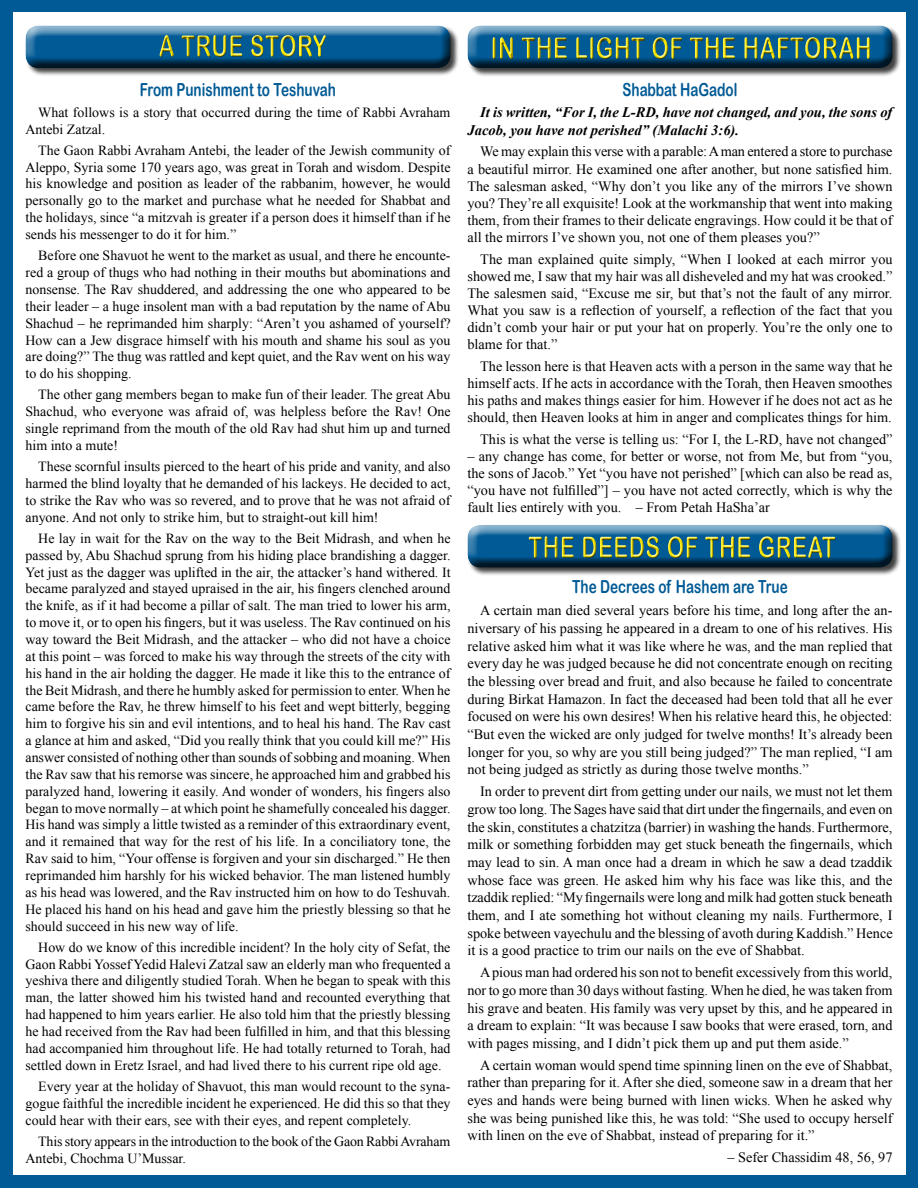
<style>
.page{position:relative;width:918px;height:1188px;background:#005a95}
.page>*{position:absolute;margin:0;border:0;box-sizing:border-box;transform-origin:0 0}
.t1{font:18px "Arial Rounded MT Bold";color:#005a95;scale:.75 1}
.t2{font:italic 700 14.55px/17.5px "Times New Roman";color:#000}
.t3{font:14.25px/17.7px "Times New Roman";color:#000;text-align:justify}
.t4{font:13.95px/16.8px "Times New Roman";color:#000;text-align:justify}
</style>
<div class="page">
<div style="left:13px;top:13px;width:892px;height:1162px;background:#fff"></div>
<div style="left:467px;top:524px;width:440px;height:58px;background:#000;opacity:.75"></div>
<div style="left:466px;top:524px;width:429px;height:45px;background:#000;opacity:.75"></div>
<div style="left:528px;top:536px;width:309px;height:24px;background:#000;opacity:.91"></div>
<div style="left:25px;top:25px;width:440px;height:63px;background:#000;opacity:.75"></div>
<div style="left:24px;top:19px;width:429px;height:51px;background:#000;opacity:.75"></div>
<div style="left:159px;top:34px;width:168px;height:24px;background:#000;opacity:.91"></div>
<div style="left:467px;top:25px;width:440px;height:58px;background:#000;opacity:.75"></div>
<div style="left:466px;top:25px;width:429px;height:45px;background:#000;opacity:.75"></div>
<div style="left:492px;top:37px;width:378px;height:24px;background:#000;opacity:.91"></div>
<p class="t1" style="left:140px;top:79px;width:263px">From Punishment to Teshuvah</p>
<p class="t4" style="left:26px;top:103px;width:427px;text-indent:13px">What follows is a story that occurred during the time of Rabbi Avraham<br>Antebi Zatzal.</p>
<p class="t4" style="left:26px;top:141px;width:427px;text-indent:13px">The Gaon Rabbi Avraham Antebi, the leader of the Jewish community of Aleppo, Syria some 170 years ago, was great in Torah and wisdom. Despite his knowledge and position as leader of the rabbanim, however, he would personally go to the market and purchase what he needed for Shabbat and the holidays, since “a mitzvah is greater if a person does it himself than if he sends his messenger to do it for him.”</p>
<p class="t4" style="left:26px;top:247px;width:427px;text-indent:13px">Before one Shavuot he went to the market as usual, and there he encounte&shy;red a group of thugs who had nothing in their mouths but abominations and nonsense. The Rav shuddered, and addressing the one who appeared to be their leader – a huge insolent man with a bad reputation by the name of Abu Shachud – he reprimanded him sharply: “Aren’t you ashamed of yourself?<br>How can a Jew disgrace himself with his mouth and shame his soul as you are doing?” The thug was rattled and kept quiet, and the Rav went on his way to do his shopping.</p>
<p class="t4" style="left:26px;top:386px;width:427px;text-indent:13px">The other gang members began to make fun of their leader. The great Abu Shachud, who everyone was afraid of, was helpless before the Rav! One single reprimand from the mouth of the old Rav had shut him up and turned him into a mute!</p>
<p class="t4" style="left:26px;top:458px;width:427px;text-indent:13px">These scornful insults pierced to the heart of his pride and vanity, and also harmed the blind loyalty that he demanded of his lackeys. He decided to act, to strike the Rav who was so revered, and to prove that he was not afraid of anyone. And not only to strike him, but to straight-out kill him!</p>
<p class="t4" style="left:26px;top:530px;width:427px;text-indent:13px">He lay in wait for the Rav on the way to the Beit Midrash, and when he passed by, Abu Shachud sprung from his hiding place brandishing a dagger.<br>Yet just as the dagger was uplifted in the air, the attacker’s hand withered. It became paralyzed and stayed upraised in the air, his fingers clenched around the knife, as if it had become a pillar of salt. The man tried to lower his arm, to move it, or to open his fingers, but it was useless. The Rav continued on his way toward the Beit Midrash, and the attacker – who did not have a choice at this point – was forced to make his way through the streets of the city with his hand in the air holding the dagger. He made it like this to the entrance of the Beit Midrash, and there he humbly asked for permission to enter. When he came before the Rav, he threw himself to his feet and wept bitterly, begging him to forgive his sin and evil intentions, and to heal his hand. The Rav cast a glance at him and asked, “Did you really think that you could kill me?” His answer consisted of nothing other than sounds of sobbing and moaning. When the Rav saw that his remorse was sincere, he approached him and grabbed his paralyzed hand, lowering it easily. And wonder of wonders, his fingers also began to move normally – at which point he shamefully concealed his dagger.<br>His hand was simply a little twisted as a reminder of this extraordinary event, and it remained that way for the rest of his life. In a conciliatory tone, the Rav said to him, “Your offense is forgiven and your sin discharged.” He then reprimanded him harshly for his wicked behavior. The man listened humbly as his head was lowered, and the Rav instructed him on how to do Teshuvah.<br>He placed his hand on his head and gave him the priestly blessing so that he should succeed in his new way of life.</p>
<p class="t4" style="left:26px;top:938px;width:427px;text-indent:13px">How do we know of this incredible incident? In the holy city of Sefat, the Gaon Rabbi Yossef Yedid Halevi Zatzal saw an elderly man who frequented a yeshiva there and diligently studied Torah. When he began to speak with this man, the latter showed him his twisted hand and recounted everything that had happened to him years earlier. He also told him that the priestly blessing he had received from the Rav had been fulfilled in him, and that this blessing had accompanied him throughout life. He had totally returned to Torah, had settled down in Eretz Israel, and had lived there to his current ripe old age.</p>
<p class="t4" style="left:26px;top:1078px;width:427px;text-indent:13px">Every year at the holiday of Shavuot, this man would recount to the syna&shy;gogue faithful the incredible incident he experienced. He did this so that they could hear with their ears, see with their eyes, and repent completely.</p>
<p class="t4" style="left:26px;top:1133px;width:426px;text-indent:13px">This story appears in the introduction to the book of the Gaon Rabbi Avraham<br>Antebi, Chochma U’Mussar.</p>
<p class="t1" style="left:623px;top:79px;width:155px">Shabbat HaGadol</p>
<p class="t2" style="left:468px;top:103px;width:426px;text-indent:13px">It is written, “For I, the L-RD, have not changed, and you, the sons of<br>Jacob, you have not perished” (Malachi 3:6).</p>
<p class="t3" style="left:468px;top:143px;width:427px;line-height:17.1px;text-indent:13px">We may explain this verse with a parable: A man entered a store to purchase a beautiful mirror. He examined one after another, but none satisfied him.<br>The salesman asked, “Why don’t you like any of the mirrors I’ve shown you? They’re all exquisite! Look at the workmanship that went into making them, from their frames to their delicate engravings. How could it be that of all the mirrors I’ve shown you, not one of them pleases you?”</p>
<p class="t3" style="left:468px;top:250px;width:427px;line-height:17.1px;text-indent:13px">The man explained quite simply, “When I looked at each mirror you showed me, I saw that my hair was all disheveled and my hat was crooked.” The salesmen said, “Excuse me sir, but that’s not the fault of any mirror.<br>What you saw is a reflection of yourself, a reflection of the fact that you didn’t comb your hair or put your hat on properly. You’re the only one to blame for that.”</p>
<p class="t3" style="left:468px;top:357px;width:427px;line-height:17.1px;text-indent:13px">The lesson here is that Heaven acts with a person in the same way that he himself acts. If he acts in accordance with the Torah, then Heaven smoothes his paths and makes things easier for him. However if he does not act as he should, then Heaven looks at him in anger and complicates things for him.</p>
<p class="t3" style="left:480px;top:430px;width:414px">This is what the verse is telling us: “For I, the L-RD, have not changed”</p>
<p class="t3" style="left:468px;top:447px;width:427px;line-height:17.1px">– any change has come, for better or worse, not from Me, but from “you, the sons of Jacob.” Yet “you have not perished” [which can also be read as, “you have not fulfilled”] – you have not acted correctly, which is why the fault lies entirely with you. – From Petah HaSha’ar</p>
<p class="t1" style="left:572px;top:576px;width:289px">The Decrees of Hashem are True</p>
<p class="t3" style="left:468px;top:601px;width:427px;text-indent:13px">A certain man died several years before his time, and long after the an&shy;niversary of his passing he appeared in a dream to one of his relatives. His relative asked him what it was like where he was, and the man replied that every day he was judged because he did not concentrate enough on reciting the blessing over bread and fruit, and also because he failed to concentrate during Birkat Hamazon. In fact the deceased had been told that all he ever focused on were his own desires! When his relative heard this, he objected: “But even the wicked are only judged for twelve months! It’s already been longer for you, so why are you still being judged?” The man replied, “I am not being judged as strictly as during those twelve months.”</p>
<p class="t3" style="left:468px;top:782px;width:427px;text-indent:13px">In order to prevent dirt from getting under our nails, we must not let them grow too long. The Sages have said that dirt under the fingernails, and even on the skin, constitutes a chatzitza (barrier) in washing the hands. Furthermore, milk or something forbidden may get stuck beneath the fingernails, which may lead to sin. A man once had a dream in which he saw a dead tzaddik whose face was green. He asked him why his face was like this, and the tzaddik replied: “My fingernails were long and milk had gotten stuck beneath them, and I ate something hot without cleaning my nails. Furthermore, I spoke between vayechulu and the blessing of avoth during Kaddish.” Hence it is a good practice to trim our nails on the eve of Shabbat.</p>
<p class="t3" style="left:468px;top:963px;width:427px;text-indent:13px">A pious man had ordered his son not to benefit excessively from this world, nor to go more than 30 days without fasting. When he died, he was taken from his grave and beaten. His family was very upset by this, and he appeared in a dream to explain: “It was because I saw books that were erased, torn, and with pages missing, and I didn’t pick them up and put them aside.”</p>
<p class="t3" style="left:468px;top:1056px;width:426px;text-indent:13px">A certain woman would spend time spinning linen on the eve of Shabbat, rather than preparing for it. After she died, someone saw in a dream that her eyes and hands were being burned with linen wicks. When he asked why she was being punished like this, he was told: “She used to occupy herself with linen on the eve of Shabbat, instead of preparing for it.”</p>
<p class="t3" style="left:727px;top:1149px;width:167px">– Sefer Chassidim 48, 56, 97</p>
</div>
